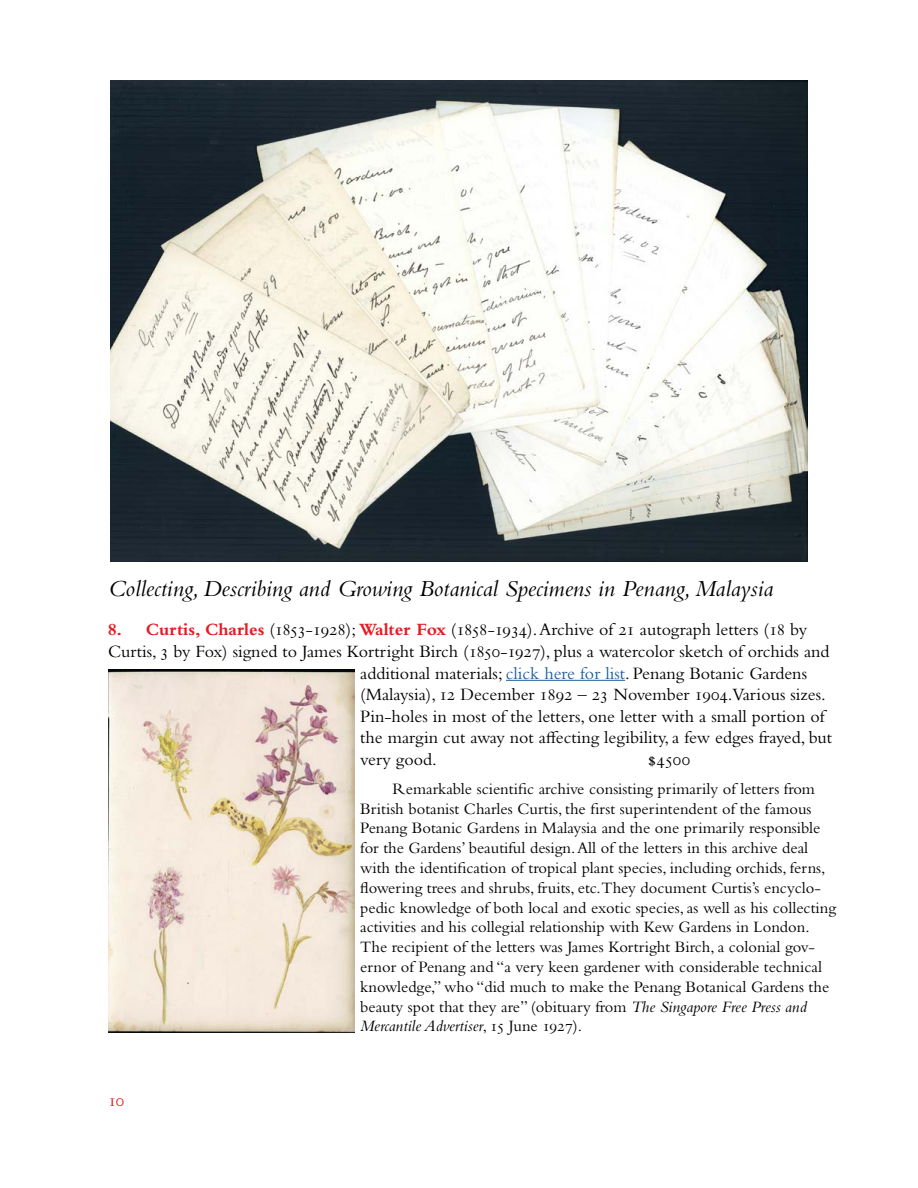
<style>
.page{position:relative;width:918px;height:1188px;background:#fff}
.page>*{position:absolute;margin:0;border:0;box-sizing:border-box;transform-origin:0 0}
.t1{font:italic 24px "Bembo Std";color:#000}
.t2{font:18px "Bembo Std";color:#000}
.t3{font:18px "Bembo Std";color:#e31b23}
.t4{font:16.5px/19.8px "Bembo Std";color:#000}
.s1{font-weight:700;color:#e31b23}
.s2{color:#215e9e}
.s3{font-style:italic}
</style>
<div class="page">
<hr style="left:506px;top:680px;width:119px;height:1px;background:#215e9e">
<img style="left:108px;top:670px;width:246px;height:362px">
<img style="left:110px;top:81px;width:698px;height:480px">
<h1 class="t1" style="left:108px;top:574px;width:667px">Collecting, Describing and Growing Botanical Specimens in Penang, Malaysia</h1>
<p class="t2" style="left:108px;top:619px;width:701px"><span class="s1">8. Curtis, Charles</span> (1853-1928); <span class="s1">Walter Fox</span> (1858-1934). Archive of 21 autograph letters (18 by</p>
<p class="t2" style="left:108px;top:641px;width:723px">Curtis, 3 by Fox) signed to James Kortright Birch (1850-1927), plus a watercolor sketch of orchids and</p>
<p class="t2" style="left:360px;top:662px;width:448px">additional materials; <span class="s2">click here for list</span>. Penang Botanic Gardens</p>
<p class="t2" style="left:360px;top:684px;width:467px">(Malaysia), 12 December 1892 – 23 November 1904.Various sizes.</p>
<p class="t2" style="left:360px;top:706px;width:466px">Pin-holes in most of the letters, one letter with a small portion of</p>
<p class="t2" style="left:360px;top:727px;width:473px">the margin cut away not affecting legibility, a few edges frayed, but</p>
<p class="t2" style="left:360px;top:749px;width:78px">very good.</p>
<p class="t2" style="left:648px;top:749px;width:44px">$4500</p>
<p class="t4" style="left:360px;top:778px;width:477px;text-indent:32px">Remarkable scientific archive consisting primarily of letters from British botanist Charles Curtis, the first superintendent of the famous Penang Botanic Gardens in Malaysia and the one primarily responsible for the Gardens’ beautiful design. All of the letters in this archive deal with the identification of tropical plant species, including orchids, ferns, flowering trees and shrubs, fruits, etc.They document Curtis’s encyclo&shy;pedic knowledge of both local and exotic species, as well as his collecting activities and his collegial relationship with Kew Gardens in London.<br>The recipient of the letters was James Kortright Birch, a colonial gov&shy;ernor of Penang and “a very keen gardener with considerable technical knowledge,” who “did much to make the Penang Botanical Gardens the beauty spot that they are” (obituary from <span class="s3">The Singapore Free Press and Mercantile Advertiser</span>, 15 June 1927).</p>
<p class="t3" style="left:108px;top:1090px;width:18px">10</p>
</div>
